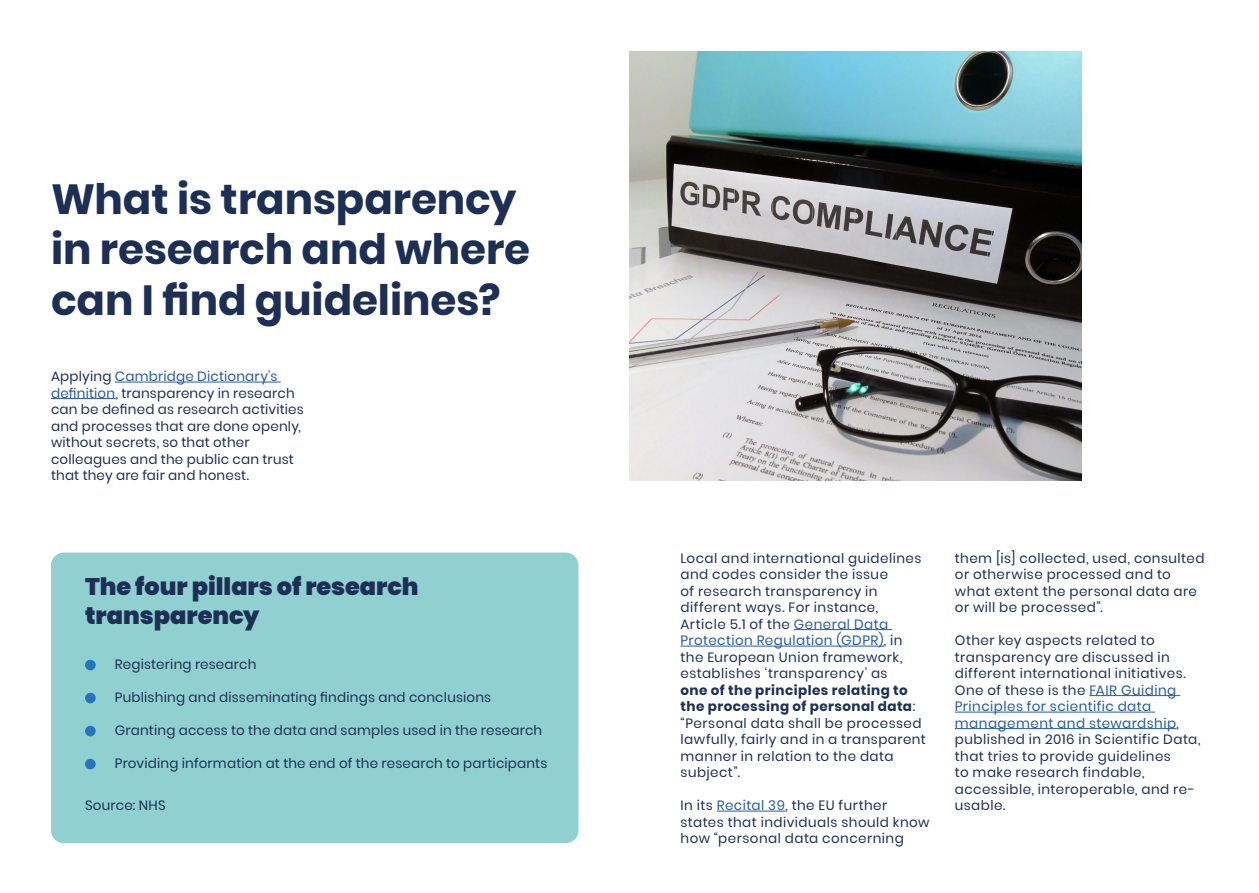
<style>
.page{position:relative;width:1259px;height:893px;background:#fff}
.page>*{position:absolute;margin:0;border:0;box-sizing:border-box;transform-origin:0 0}
.t1{font:700 42px/50.4px "Poppins";color:#1d2f55}
.t2{font:900 24px/28.8px "Poppins";color:#1d2f55}
.t3{font:13.5px/16.5px "Poppins";letter-spacing:.03em;color:#1d2f55}
.s1{color:#275b9b}
.s2{font-weight:700}
</style>
<div class="page">
<div style="left:51px;top:553px;width:527px;height:290px;background:#91d0d0;border-radius:13px"></div>
<img style="left:629px;top:51px;width:452px;height:429px">
<hr style="left:115px;top:382px;width:166px;height:1px;background:#275b9b">
<hr style="left:51px;top:398px;width:65px;height:1px;background:#275b9b">
<hr style="left:794px;top:629px;width:98px;height:1px;background:#275b9b">
<hr style="left:680px;top:646px;width:204px;height:1px;background:#275b9b">
<hr style="left:717px;top:811px;width:68px;height:1px;background:#275b9b">
<hr style="left:1089px;top:695px;width:91px;height:1px;background:#275b9b">
<hr style="left:955px;top:712px;width:200px;height:1px;background:#275b9b">
<hr style="left:955px;top:728px;width:221px;height:1px;background:#275b9b">
<div style="left:85px;top:660px;width:11px;height:10px;background:#2376bc;border-radius:50%"></div>
<div style="left:85px;top:693px;width:11px;height:10px;background:#2376bc;border-radius:50%"></div>
<div style="left:85px;top:726px;width:11px;height:10px;background:#2376bc;border-radius:50%"></div>
<div style="left:85px;top:759px;width:11px;height:10px;background:#2376bc;border-radius:50%"></div>
<h1 class="t1" style="left:51px;top:174px;width:481px">What is transparency in research and where can I find guidelines?</h1>
<p class="t3" style="left:51px;top:368px;width:254px">Applying <span class="s1">Cambridge Dictionary’s definition</span>, transparency in research can be defined as research activities and processes that are done openly, without secrets, so that other colleagues and the public can trust that they are fair and honest.</p>
<h2 class="t2" style="left:85px;top:573px;width:335px">The four pillars of research transparency</h2>
<p class="t3" style="left:115px;top:656px;width:143px">Registering research</p>
<p class="t3" style="left:115px;top:689px;width:378px">Publishing and disseminating findings and conclusions</p>
<p class="t3" style="left:115px;top:722px;width:429px">Granting access to the data and samples used in the research</p>
<p class="t3" style="left:115px;top:755px;width:434px">Providing information at the end of the research to participants</p>
<p class="t3" style="left:85px;top:797px;width:82px">Source: NHS</p>
<p class="t3" style="left:680px;top:550px;width:242px">Local and international guidelines and codes consider the issue<br>of research transparency in different ways. For instance,<br>Article 5.1 of the <span class="s1">General Data<br>Protection Regulation (GDPR)</span>, in the European Union framework, establishes ‘transparency’ as</p>
<p class="t3" style="left:680px;top:682px;width:247px"><span class="s2">one of the principles relating to the processing of personal data</span>: “Personal data shall be processed lawfully, fairly and in a transparent manner in relation to the data subject”.</p>
<p class="t3" style="left:680px;top:797px;width:251px">In its <span class="s1">Recital 39</span>, the EU further states that individuals should know how “personal data concerning</p>
<p class="t3" style="left:955px;top:550px;width:251px">them [is] collected, used, consulted or otherwise processed and to what extent the personal data are or will be processed”.</p>
<p class="t3" style="left:955px;top:632px;width:247px">Other key aspects related to transparency are discussed in different international initiatives.<br>One of these is the <span class="s1">FAIR Guiding<br>Principles for scientific data management and stewardship</span>, published in 2016 in Scientific Data, that tries to provide guidelines<br>to make research findable, accessible, interoperable, and re&shy;usable.</p>
</div>
